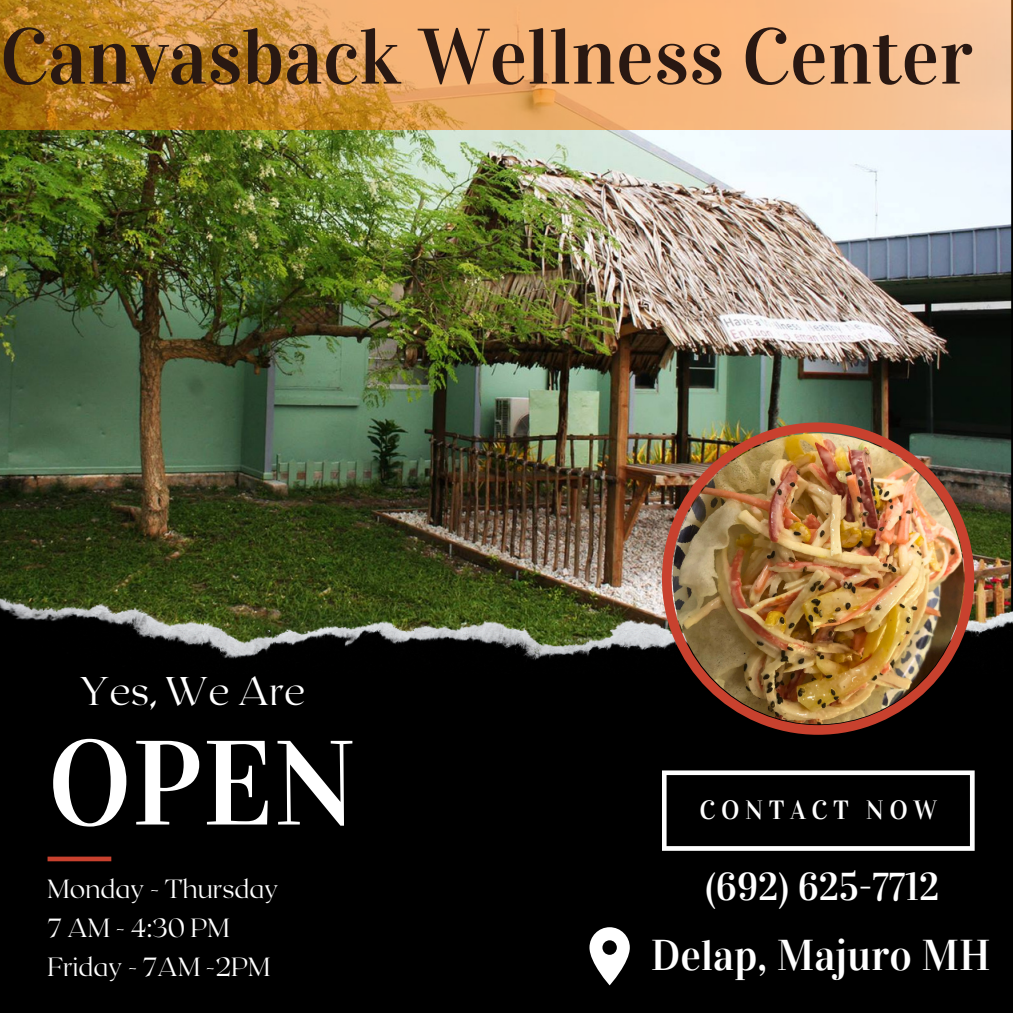
<style>
.page{position:relative;width:1013px;height:1013px;background:#fff}
.page>*{position:absolute;margin:0;border:0;box-sizing:border-box;transform-origin:0 0}
.t1{font:120px "Vidaloka";color:#fff}
.t2{font:78.75px "Vidaloka";color:#291812}
.t3{font:42.88px "Vidaloka";color:#fff}
.t4{font:100 40px "Roxborough CF";color:#fff}
.t5{font:38.62px "Vidaloka";color:#fff}
.t6{font:100 26.25px "Roxborough CF";color:#fff}
.t7{font:26.25px "Vidaloka";letter-spacing:.21em;color:#fff}
</style>
<div class="page">
<div style="left:0;top:0;width:1012px;height:1012px;background:#000"></div>
<img style="left:0;top:129px;width:1011px;height:468px">
<img style="left:0;top:597px;width:1012px;height:63px">
<div style="left:48px;top:856px;width:63px;height:5px;background:#c8412e"></div>
<img style="left:662px;top:422px;width:312px;height:312px">
<img style="left:0;top:0;width:1012px;height:129px">
<svg style="left:589px;top:927px;width:41px;height:58px"></svg>
<img style="left:672px;top:433px;width:291px;height:291px;border-radius:50%">
<svg style="left:662px;top:770px;width:312px;height:80px"></svg>
<p class="t2" style="left:0;top:10px;width:974px">Canvasback Wellness Center</p>
<p class="t4" style="left:79px;top:664px;width:227px">Yes, We Are</p>
<p class="t1" style="left:48px;top:711px;width:310px">OPEN</p>
<p class="t6" style="left:48px;top:872px;width:232px">Monday - Thursday</p>
<p class="t6" style="left:48px;top:910px;width:184px">7 AM - 4:30 PM</p>
<p class="t6" style="left:48px;top:949px;width:224px">Friday - 7AM -2PM</p>
<p class="t7" style="left:699px;top:794px;width:239px">CONTACT NOW</p>
<p class="t5" style="left:705px;top:863px;width:235px">(692) 625-7712</p>
<p class="t3" style="left:650px;top:930px;width:341px">Delap, Majuro MH</p>
</div>
